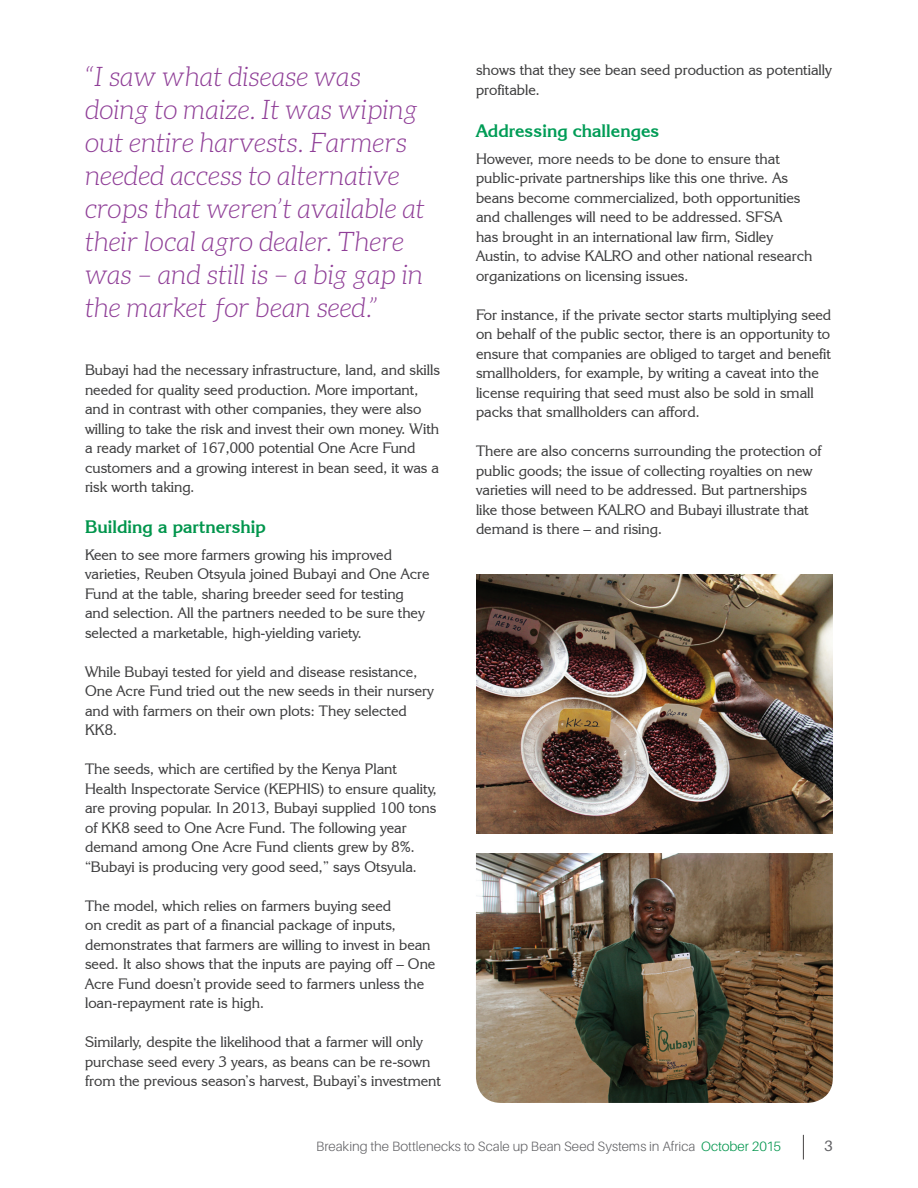
<style>
.page{position:relative;width:918px;height:1188px;background:#fff}
.page>*{position:absolute;margin:0;border:0;box-sizing:border-box;transform-origin:0 0}
.t1{font:italic 300 27px/33px "Aleo";color:#8f3e97}
.t2{font:700 18px "Korinna IT Cby BT";color:#00954c}
.t3{font:700 18px "Korinna IT Cby BT";color:#009c56}
.t4{font:15px/19.5px "Korinna IT Cby BT";color:#3e3e3f}
.t5{font:15px "Aileron";color:#636366}
.t6{font:300 13.5px "Aileron";color:#636366}
.s1{color:#00954c}
</style>
<div class="page">
<svg style="left:803px;top:1135px;width:1px;height:25px"></svg>
<img style="left:476px;top:575px;width:357px;height:258px">
<img style="left:476px;top:853px;width:357px;height:250px">
<p class="t1" style="left:85px;top:59px;width:341px">“I saw what disease was doing to maize. It was wiping out entire harvests. Farmers needed access to alternative crops that weren’t available at their local agro dealer. There was – and still is – a big gap in the market for bean seed.”</p>
<p class="t4" style="left:85px;top:360px;width:356px">Bubayi had the necessary infrastructure, land, and skills needed for quality seed production. More important, and in contrast with other companies, they were also willing to take the risk and invest their own money. With a ready market of 167,000 potential One Acre Fund customers and a growing interest in bean seed, it was a risk worth taking.</p>
<p class="t2" style="left:85px;top:515px;width:183px">Building a partnership</p>
<p class="t4" style="left:85px;top:544px;width:346px">Keen to see more farmers growing his improved varieties, Reuben Otsyula joined Bubayi and One Acre Fund at the table, sharing breeder seed for testing and selection. All the partners needed to be sure they selected a marketable, high-yielding variety.</p>
<p class="t4" style="left:85px;top:661px;width:350px">While Bubayi tested for yield and disease resistance, One Acre Fund tried out the new seeds in their nursery and with farmers on their own plots: They selected KK8.</p>
<p class="t4" style="left:85px;top:759px;width:354px">The seeds, which are certified by the Kenya Plant Health Inspectorate Service (KEPHIS) to ensure quality, are proving popular. In 2013, Bubayi supplied 100 tons of KK8 seed to One Acre Fund. The following year demand among One Acre Fund clients grew by 8%. “Bubayi is producing very good seed,” says Otsyula.</p>
<p class="t4" style="left:85px;top:895px;width:352px">The model, which relies on farmers buying seed<br>on credit as part of a financial package of inputs, demonstrates that farmers are willing to invest in bean seed. It also shows that the inputs are paying off – One Acre Fund doesn’t provide seed to farmers unless the loan-repayment rate is high.</p>
<p class="t4" style="left:85px;top:1032px;width:357px">Similarly, despite the likelihood that a farmer will only purchase seed every 3 years, as beans can be re-sown from the previous season’s harvest, Bubayi’s investment</p>
<p class="t4" style="left:476px;top:60px;width:357px">shows that they see bean seed production as potentially profitable.</p>
<p class="t3" style="left:476px;top:119px;width:185px">Addressing challenges</p>
<p class="t4" style="left:476px;top:148px;width:338px">However, more needs to be done to ensure that public-private partnerships like this one thrive. As beans become commercialized, both opportunities and challenges will need to be addressed. SFSA<br>has brought in an international law firm, Sidley Austin, to advise KALRO and other national research organizations on licensing issues.</p>
<p class="t4" style="left:476px;top:304px;width:357px">For instance, if the private sector starts multiplying seed on behalf of the public sector, there is an opportunity to ensure that companies are obliged to target and benefit smallholders, for example, by writing a caveat into the license requiring that seed must also be sold in small packs that smallholders can afford.</p>
<p class="t4" style="left:476px;top:441px;width:347px">There are also concerns surrounding the protection of public goods; the issue of collecting royalties on new varieties will need to be addressed. But partnerships like those between KALRO and Bubayi illustrate that demand is there – and rising.</p>
<p class="t6" style="left:316px;top:1139px;width:466px">Breaking the Bottlenecks to Scale up Bean Seed Systems in Africa <span class="s1">October 2015</span></p>
<p class="t5" style="left:824px;top:1138px;width:10px">3</p>
</div>
